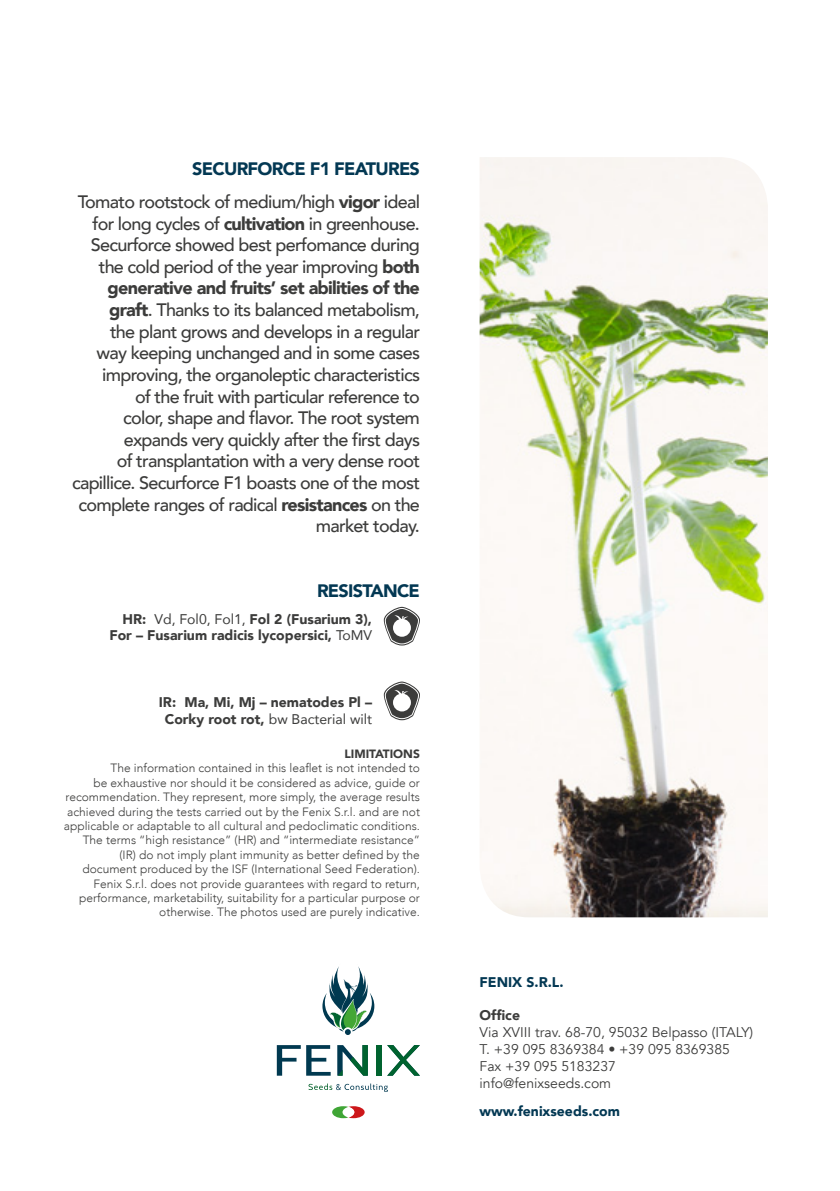
<style>
.page{position:relative;width:840px;height:1191px;background:#fff}
.page>*{position:absolute;margin:0;border:0;box-sizing:border-box;transform-origin:0 0}
.t1{font:500 18px/21.6px "Avenir";letter-spacing:-.04em;color:#3c3c3b;text-align:right}
.t2{font:900 18px "Avenir";letter-spacing:-.04em;color:#033853}
.t3{font:900 14px/16.8px "Avenir";color:#3c3c3b;text-align:right}
.t4{font:14px/16.8px "Avenir";color:#3c3c3b}
.t5{font:900 14px "Avenir";color:#033853}
.t6{font:300 12px/14.4px "Avenir";color:#3c3c3b;text-align:right}
.t7{font:900 12px "Avenir";color:#3c3c3b}
.s1{font-weight:900;color:#033853}
.s2{font-weight:900}
.s3{font-weight:400}
</style>
<div class="page">
<svg style="left:383px;top:607px;width:37px;height:38px"></svg>
<svg style="left:383px;top:681px;width:37px;height:39px"></svg>
<img style="left:479px;top:157px;width:288px;height:760px">
<svg style="left:322px;top:966px;width:52px;height:66px"></svg>
<div style="left:344px;top:1028px;width:7px;height:8px;background:#003950;border-radius:50%"></div>
<div style="left:343px;top:1027px;width:9px;height:9px;border:2px solid #fff;border-radius:50%"></div>
<svg style="left:308px;top:1083px;width:80px;height:9px"></svg>
<svg style="left:277px;top:1045px;width:23px;height:30px"></svg>
<svg style="left:306px;top:1045px;width:24px;height:30px"></svg>
<svg style="left:337px;top:1045px;width:30px;height:30px"></svg>
<div style="left:376px;top:1045px;width:6px;height:30px;background:#00632f"></div>
<svg style="left:387px;top:1045px;width:33px;height:30px"></svg>
<svg style="left:332px;top:1106px;width:32px;height:12px"></svg>
<h1 class="t1" style="left:78px;top:151px;width:343px;line-height:33px"><span class="s1">SECURFORCE F1 FEATURES<br></span>Tomato rootstock of medium/high <span class="s2">vigor</span> ideal</h1>
<p class="t1" style="left:72px;top:212px;width:349px">for long cycles of <span class="s2">cultivation</span> in greenhouse.<br>Securforce showed best perfomance during the cold period of the year improving <span class="s2">both generative and fruits’ set abilities of the graft</span>. Thanks to its balanced metabolism,<br>the plant grows and develops in a regular<br>way keeping unchanged and in some cases improving, the organoleptic characteristics<br>of the fruit with particular reference to<br>color, shape and flavor. The root system expands very quickly after the first days<br>of transplantation with a very dense root capillice. Securforce F1 boasts one of the most complete ranges of radical <span class="s2">resistances</span> on the market today.</p>
<h1 class="t2" style="left:317px;top:575px;width:104px">RESISTANCE</h1>
<p class="t3" style="left:109px;top:610px;width:264px">HR: <span class="s3">Vd, Fol0, Fol1,</span> Fol 2 (Fusarium 3),<br>For – Fusarium radicis lycopersici, <span class="s3">ToMV</span></p>
<p class="t3" style="left:159px;top:693px;width:215px;text-align:center">IR: Ma, Mi, Mj – nematodes Pl –<br>Corky root rot, <span class="s3">bw Bacterial wilt</span></p>
<p class="t7" style="left:344px;top:743px;width:77px">LIMITATIONS</p>
<p class="t6" style="left:64px;top:761px;width:357px">The information contained in this leaflet is not intended to<br>be exhaustive nor should it be considered as advice, guide or recommendation. They represent, more simply, the average results achieved during the tests carried out by the Fenix S.r.l. and are not applicable or adaptable to all cultural and pedoclimatic conditions.<br>The terms “high resistance” (HR) and “intermediate resistance” (IR) do not imply plant immunity as better defined by the document produced by the ISF (International Seed Federation).<br>Fenix S.r.l. does not provide guarantees with regard to return, performance, marketability, suitability for a particular purpose or otherwise. The photos used are purely indicative.</p>
<p class="t5" style="left:479px;top:969px;width:85px">FENIX S.R.L.</p>
<p class="t3" style="left:479px;top:1006px;width:42px">Office</p>
<p class="t4" style="left:479px;top:1024px;width:275px">Via XVIII trav. 68-70, 95032 Belpasso (ITALY)<br>T. +39 095 8369384 • +39 095 8369385<br>Fax +39 095 5183237<br>info@fenixseeds.com</p>
<p class="t5" style="left:479px;top:1099px;width:142px">www.fenixseeds.com</p>
</div>
